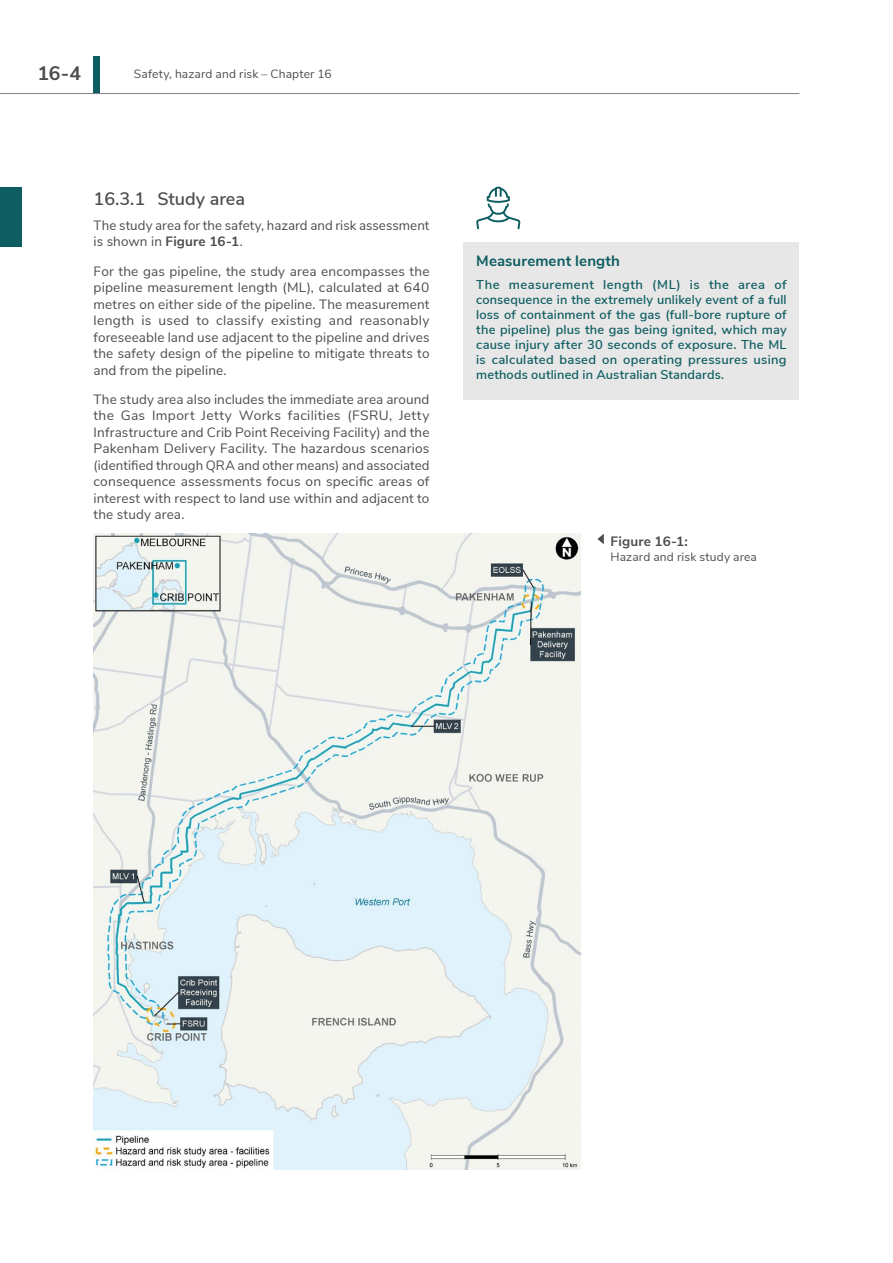
<style>
.page{position:relative;width:893px;height:1263px;background:#fff}
.page>*{position:absolute;margin:0;border:0;box-sizing:border-box;transform-origin:0 0}
.t1{font:700 19.5px "Nunito Sans";color:#4d4d4f}
.t2{font:600 18px "Nunito Sans";color:#4d4d4f}
.Pull-Out_Headings_Bo{font:700 15px "Nunito Sans";letter-spacing:.01em;color:#0e5d61}
.Body_9_11{font:13.5px/16.5px "Nunito Sans";letter-spacing:.01em;color:#4d4d4f;text-align:justify}
.t3{font:700 13.5px "Nunito Sans";letter-spacing:.01em;color:#4d4d4f}
.Pull-out_Regular_8_5{font:600 12.75px/15px "Nunito Sans";letter-spacing:.015em;color:#0e5d61;text-align:justify}
.t4{font:12px "Nunito Sans";letter-spacing:.015em;color:#4d4d4f}
.s1{font-weight:700}
</style>
<div class="page">
<div style="left:0;top:187px;width:21px;height:59px;background:#0e5d61"></div>
<div style="left:463px;top:242px;width:336px;height:158px;background:#e7e7e7"></div>
<img style="left:94px;top:534px;width:487px;height:635px">
<svg style="left:597px;top:534px;width:7px;height:10px"></svg>
<svg style="left:476px;top:187px;width:44px;height:42px"></svg>
<div style="left:94px;top:56px;width:6px;height:38px;background:#0e5d61"></div>
<hr style="left:0;top:93px;width:799px;height:1px;background:#808285">
<h1 class="t1" style="left:37px;top:59px;width:45px">16-4</h1>
<p class="t4" style="left:134px;top:65px;width:199px">Safety, hazard and risk – Chapter 16</p>
<p class="t2" style="left:94px;top:186px;width:153px">16.3.1 Study area</p>
<p class="Body_9_11" style="left:94px;top:216px;width:337px">The study area for the safety, hazard and risk assessment is shown in <span class="s1">Figure 16-1</span>.</p>
<p class="Body_9_11" style="left:94px;top:262px;width:337px">For the gas pipeline, the study area encompasses the pipeline measurement length (ML), calculated at 640 metres on either side of the pipeline. The measurement length is used to classify existing and reasonably foreseeable land use adjacent to the pipeline and drives the safety design of the pipeline to mitigate threats to and from the pipeline.</p>
<p class="Body_9_11" style="left:94px;top:390px;width:337px">The study area also includes the immediate area around the Gas Import Jetty Works facilities (FSRU, Jetty Infrastructure and Crib Point Receiving Facility) and the Pakenham Delivery Facility. The hazardous scenarios (identified through QRA and other means) and associated consequence assessments focus on specific areas of interest with respect to land use within and adjacent to the study area.</p>
<p class="Pull-Out_Headings_Bo" style="left:476px;top:249px;width:145px">Measurement length</p>
<p class="Pull-out_Regular_8_5" style="left:476px;top:276px;width:312px">The measurement length (ML) is the area of consequence in the extremely unlikely event of a full loss of containment of the gas (full-bore rupture of the pipeline) plus the gas being ignited, which may cause injury after 30 seconds of exposure. The ML is calculated based on operating pressures using methods outlined in Australian Standards.</p>
<p class="t3" style="left:611px;top:531px;width:79px">Figure 16-1:</p>
<p class="t4" style="left:611px;top:548px;width:148px">Hazard and risk study area</p>
</div>
